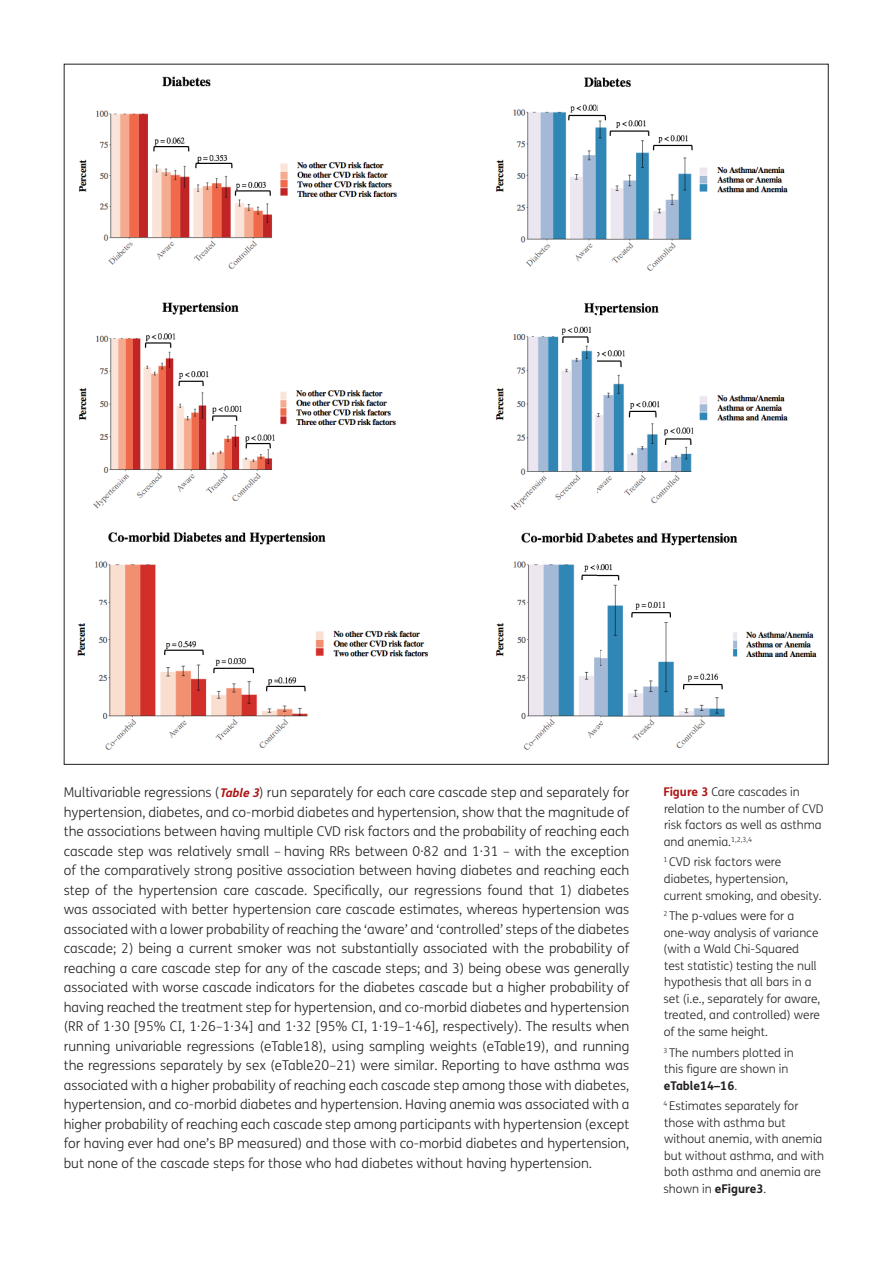
<style>
.page{position:relative;width:893px;height:1263px;background:#fff}
.page>*{position:absolute;margin:0;border:0;box-sizing:border-box;transform-origin:0 0}
.Body_Copy{font:300 13.5px/19.5px "FS Me";color:#231f20;text-align:justify}
.Figure_copy_Note{font:300 12px/16.5px "FS Me";color:#231f20}
.Figure_copy{font:300 12px/16.5px "FS Me";color:#231f20}
.s1{font-weight:700;font-style:italic;font-size:12px;color:#ad1414}
.s2{font-weight:700;color:#ad1414}
.s3{font-weight:700}
</style>
<div class="page">
<img style="left:78px;top:76px;width:520px;height:529px">
<img style="left:598px;top:77px;width:219px;height:671px">
<img style="left:77px;top:605px;width:522px;height:145px">
<p class="Body_Copy" style="left:64px;top:783px;width:567px">Multivariable regressions (<span class="s1">Table 3</span>) run separately for each care cascade step and separately for hypertension, diabetes, and co-morbid diabetes and hypertension, show that the magnitude of the associations between having multiple CVD risk factors and the probability of reaching each cascade step was relatively small – having RRs between 0·82 and 1·31 – with the exception of the comparatively strong positive association between having diabetes and reaching each step of the hypertension care cascade. Specifically, our regressions found that 1) diabetes was associated with better hypertension care cascade estimates, whereas hypertension was associated with a lower probability of reaching the ‘aware’ and ‘controlled’ steps of the diabetes cascade; 2) being a current smoker was not substantially associated with the probability of reaching a care cascade step for any of the cascade steps; and 3) being obese was generally associated with worse cascade indicators for the diabetes cascade but a higher probability of having reached the treatment step for hypertension, and co-morbid diabetes and hypertension (RR of 1·30 [95% CI, 1·26–1·34] and 1·32 [95% CI, 1·19–1·46], respectively). The results when running univariable regressions (eTable18), using sampling weights (eTable19), and running the regressions separately by sex (eTable20–21) were similar. Reporting to have asthma was associated with a higher probability of reaching each cascade step among those with diabetes, hypertension, and co-morbid diabetes and hypertension. Having anemia was associated with a higher probability of reaching each cascade step among participants with hypertension (except for having ever had one’s BP measured) and those with co-morbid diabetes and hypertension, but none of the cascade steps for those who had diabetes without having hypertension.</p>
<p class="Figure_copy" style="left:663px;top:784px;width:162px"><span class="s2">Figure 3</span> Care cascades in relation to the number of CVD risk factors as well as asthma and anemia.<sup>1,2,3,4</sup></p>
<p class="Figure_copy_Note" style="left:663px;top:854px;width:160px"><sup>1</sup> CVD risk factors were diabetes, hypertension, current smoking, and obesity.</p>
<p class="Figure_copy_Note" style="left:663px;top:908px;width:159px"><sup>2</sup> The p-values were for a one-way analysis of variance (with a Wald Chi-Squared test statistic) testing the null hypothesis that all bars in a set (i.e., separately for aware, treated, and controlled) were of the same height.</p>
<p class="Figure_copy_Note" style="left:663px;top:1044px;width:132px"><sup>3</sup> The numbers plotted in this figure are shown in <span class="s3">eTable14–16</span>.</p>
<p class="Figure_copy_Note" style="left:663px;top:1098px;width:162px"><sup>4</sup> Estimates separately for those with asthma but without anemia, with anemia but without asthma, and with both asthma and anemia are shown in <span class="s3">eFigure3</span>.</p>
</div>
